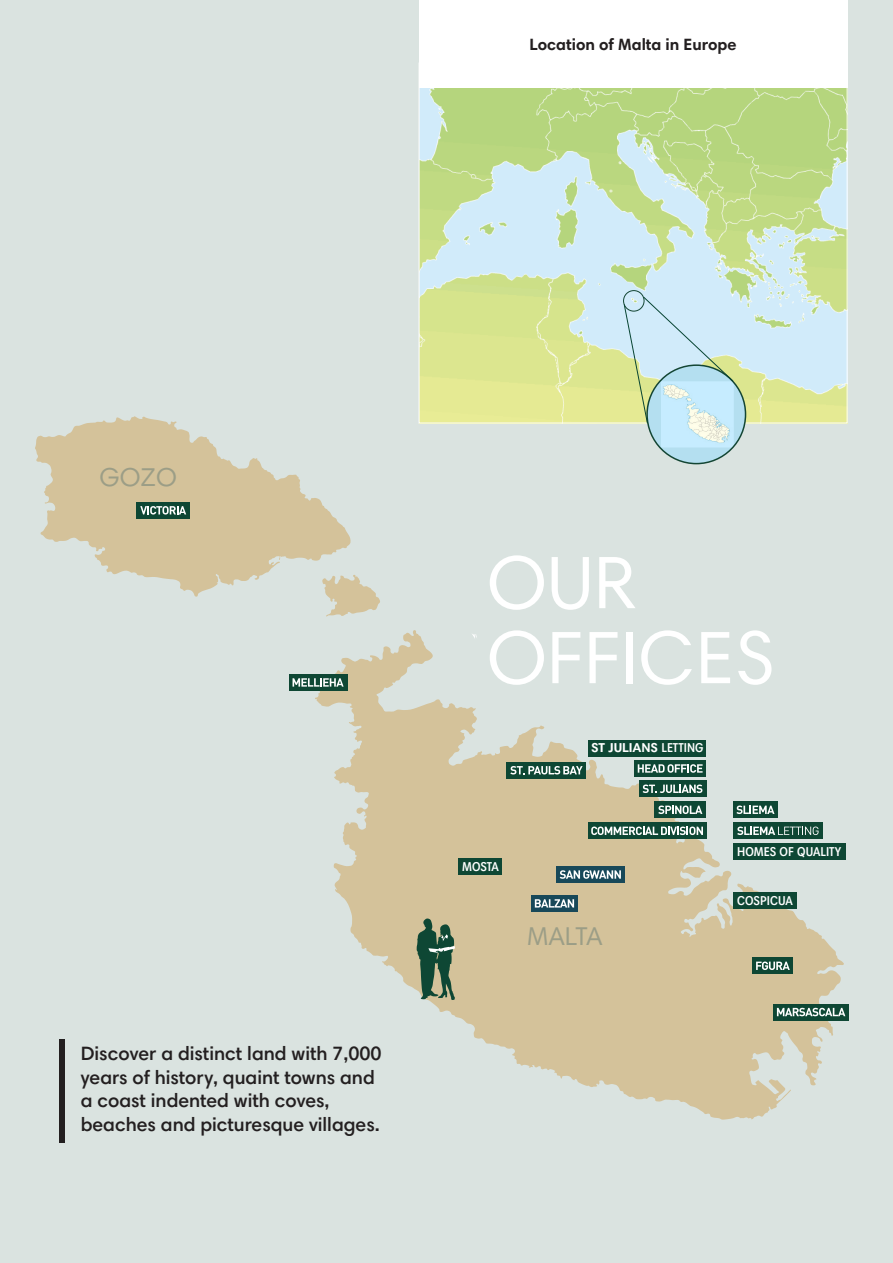
<style>
.page{position:relative;width:893px;height:1263px;background:#fff}
.page>*{position:absolute;margin:0;border:0;box-sizing:border-box;transform-origin:0 0}
.t1{font:75px/75px "Harmonia Sans Pro Cyr";color:#fff}
.t2{font:26.1px "Harmonia Sans Pro Cyr";color:rgb(23 72 89/.3)}
.t3{font:600 19.5px/23.4px "Harmonia Sans Pro Cyr";color:#231f20}
.t4{font:700 16.5px "Harmonia Sans Pro Cyr";color:#231f20}
.t5{font:600 condensed 13.05px "Harmonia Sans Pro Cyr";color:#fff;scale:1.04 1}
.t6{font:700 13.05px "Harmonia Sans Pro Cyr";color:#fff;scale:1.04 1}
.s1{font-weight:600;font-stretch:condensed}
</style>
<div class="page">
<div style="left:0;top:0;width:892px;height:1263px;background:#dae3e0"></div>
<svg style="left:35px;top:416px;width:316px;height:181px;fill:#d4c29a"></svg>
<svg style="left:322px;top:575px;width:58px;height:42px"></svg>
<svg style="left:315px;top:630px;width:529px;height:489px"></svg>
<svg style="left:471px;top:633px;width:6px;height:8px"></svg>
<svg style="left:417px;top:918px;width:38px;height:82px"></svg>
<div style="left:639px;top:781px;width:67px;height:16px;background:#0e4734"></div>
<svg style="left:643px;top:784px;width:59px;height:9px"></svg>
<div style="left:654px;top:802px;width:52px;height:16px;background:#0e4734"></div>
<svg style="left:658px;top:805px;width:44px;height:9px"></svg>
<div style="left:753px;top:958px;width:40px;height:16px;background:#0e4734"></div>
<svg style="left:756px;top:961px;width:34px;height:9px"></svg>
<div style="left:507px;top:762px;width:79px;height:16px;background:#0e4734"></div>
<svg style="left:510px;top:766px;width:73px;height:8px"></svg>
<div style="left:289px;top:674px;width:58px;height:16px;background:#0e4734"></div>
<svg style="left:293px;top:678px;width:51px;height:9px"></svg>
<div style="left:773px;top:1004px;width:76px;height:16px;background:#0e4734"></div>
<svg style="left:777px;top:1008px;width:68px;height:8px"></svg>
<div style="left:136px;top:502px;width:54px;height:16px;background:#0e4734"></div>
<svg style="left:140px;top:506px;width:46px;height:8px"></svg>
<div style="left:556px;top:866px;width:68px;height:17px;background:#174859"></div>
<svg style="left:560px;top:870px;width:61px;height:9px"></svg>
<svg style="left:531px;top:895px;width:47px;height:16px"></svg>
<svg style="left:535px;top:899px;width:39px;height:8px"></svg>
<div style="left:588px;top:823px;width:118px;height:16px;background:#0e4734"></div>
<svg style="left:591px;top:826px;width:112px;height:9px"></svg>
<div style="left:733px;top:802px;width:45px;height:16px;background:#0e4734"></div>
<svg style="left:736px;top:805px;width:38px;height:9px"></svg>
<div style="left:733px;top:823px;width:89px;height:16px;background:#0e4734"></div>
<svg style="left:737px;top:826px;width:81px;height:9px"></svg>
<div style="left:733px;top:844px;width:112px;height:16px;background:#0e4734"></div>
<div style="left:634px;top:760px;width:72px;height:16px;background:#0e4734"></div>
<svg style="left:638px;top:764px;width:65px;height:9px"></svg>
<div style="left:459px;top:858px;width:43px;height:16px;background:#0e4734"></div>
<div style="left:733px;top:893px;width:64px;height:16px;background:#0e4734"></div>
<div style="left:588px;top:740px;width:118px;height:16px;background:#0e4734"></div>
<img style="left:421px;top:87px;width:424px;height:334px">
<div style="left:419px;top:0;width:428px;height:87px;background:#fff"></div>
<div style="left:647px;top:365px;width:98px;height:99px;background:#b4dff0;border-radius:50%"></div>
<img style="left:661px;top:424px;width:73px;height:23px">
<div style="left:623px;top:290px;width:21px;height:21px;border:1px solid #144634;border-radius:50%"></div>
<svg style="left:623px;top:296px;width:111px;height:128px"></svg>
<div style="left:60px;top:1040px;width:5px;height:103px;background:#231f20"></div>
<p class="t4" style="left:530px;top:34px;width:209px">Location of Malta in Europe</p>
<h2 class="t2" style="left:99px;top:461px;width:79px">GOZO</h2>
<p class="t3" style="left:81px;top:1042px;width:302px">Discover a distinct land with 7,000 years of history, quaint towns and a coast indented with coves, beaches and picturesque villages.</p>
<p class="t1" style="left:487px;top:544px;width:290px">OUR<br>OFFICES</p>
<p class="t6" style="left:591px;top:739px;width:110px">ST JULIANS <span class="s1">LETTING</span></p>
<p class="t5" style="left:462px;top:859px;width:37px">MOSTA</p>
<h2 class="t2" style="left:527px;top:920px;width:77px">MALTA</h2>
<p class="t5" style="left:737px;top:844px;width:102px">HOMES OF QUALITY</p>
<p class="t5" style="left:737px;top:893px;width:55px">COSPICUA</p>
</div>
